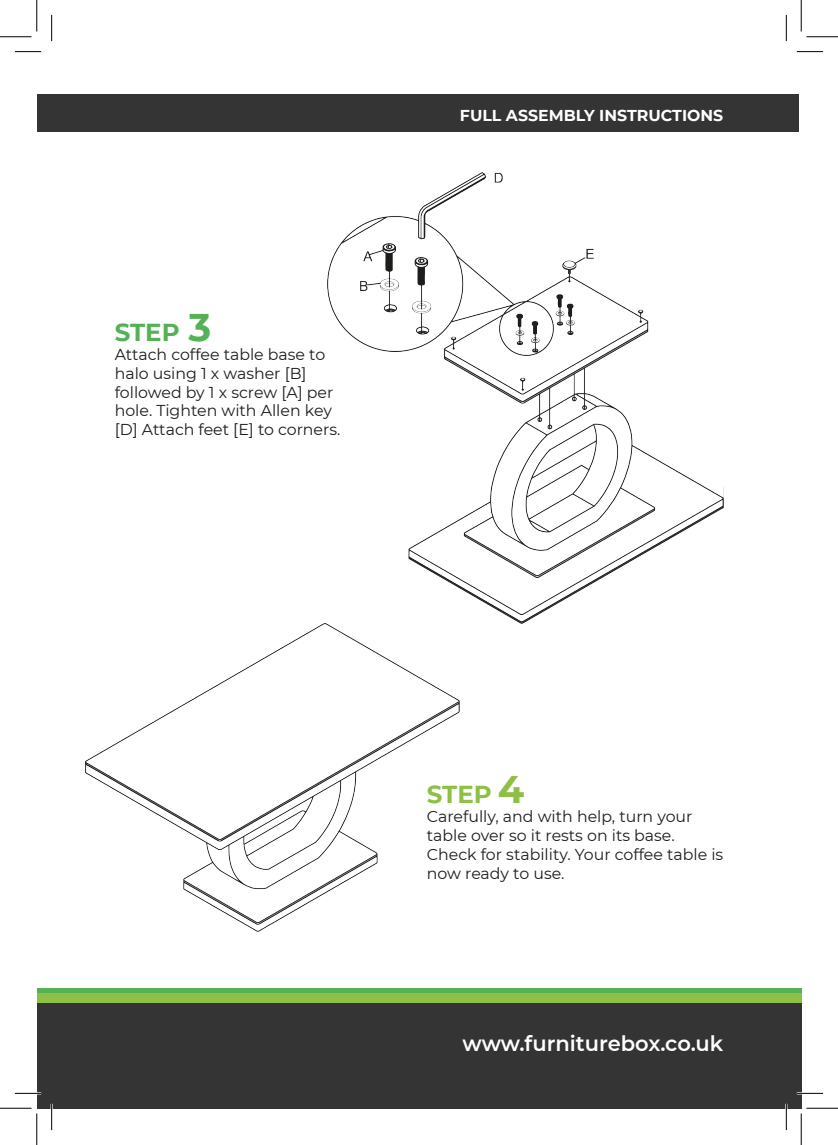
<style>
.page{position:relative;width:838px;height:1145px;background:#fff}
.page>*{position:absolute;margin:0;border:0;box-sizing:border-box;transform-origin:0 0}
.t1{font:700 24.5px "Montserrat";color:#54b155}
.t2{font:700 24.5px "Montserrat";color:#8ec045}
.t3{font:600 21px "Montserrat";color:#fff}
.t4{font:15.75px/18.9px "Montserrat";color:#1d1d1b}
.t5{font:700 15.75px "Montserrat";color:#fff}
.s1{font-size:38.5px}
</style>
<div class="page">
<div style="left:37px;top:988px;width:764px;height:105px;background:#54b155"></div>
<div style="left:37px;top:993px;width:764px;height:105px;background:#8ec045"></div>
<div style="left:37px;top:1003px;width:764px;height:105px;background:#343434"></div>
<div style="left:37px;top:94px;width:761px;height:38px;background:#343434"></div>
<img style="left:327px;top:172px;width:396px;height:451px">
<img style="left:85px;top:623px;width:375px;height:309px">
<hr style="left:15px;top:1092px;width:26px;height:2px;background:#fff">
<hr style="left:796px;top:1092px;width:27px;height:2px;background:#fff">
<hr style="left:51px;top:1104px;width:2px;height:26px;background:#fff">
<hr style="left:785px;top:1104px;width:2px;height:26px;background:#fff">
<svg style="left:15px;top:51px;width:26px;height:1px"></svg>
<svg style="left:796px;top:51px;width:27px;height:1px"></svg>
<svg style="left:15px;top:1093px;width:26px;height:1px"></svg>
<svg style="left:796px;top:1093px;width:27px;height:1px"></svg>
<svg style="left:51px;top:15px;width:1px;height:26px"></svg>
<svg style="left:51px;top:1104px;width:1px;height:26px"></svg>
<svg style="left:786px;top:15px;width:1px;height:26px"></svg>
<svg style="left:786px;top:1104px;width:1px;height:26px"></svg>
<hr style="left:0;top:36px;width:32px;height:1px;background:#000">
<hr style="left:806px;top:36px;width:31px;height:1px;background:#000">
<hr style="left:0;top:1108px;width:32px;height:1px;background:#000">
<hr style="left:806px;top:1108px;width:31px;height:1px;background:#000">
<hr style="left:36px;top:0;width:1px;height:31px;background:#000">
<hr style="left:36px;top:1113px;width:1px;height:32px;background:#000">
<hr style="left:800px;top:0;width:1px;height:31px;background:#000">
<hr style="left:800px;top:1113px;width:1px;height:32px;background:#000">
<p class="t1" style="left:115px;top:314px;width:98px">STEP <span class="s1">3</span></p>
<p class="t4" style="left:115px;top:344px;width:227px">Attach coffee table base to halo using 1 x washer [B] followed by 1 x screw [A] per hole. Tighten with Allen key [D] Attach feet [E] to corners.</p>
<p class="t5" style="left:460px;top:104px;width:265px">FULL ASSEMBLY INSTRUCTIONS</p>
<p class="t2" style="left:427px;top:777px;width:99px">STEP <span class="s1">4</span></p>
<p class="t4" style="left:427px;top:806px;width:298px">Carefully, and with help, turn your table over so it rests on its base.<br>Check for stability. Your coffee table is now ready to use.</p>
<p class="t3" style="left:462px;top:1028px;width:262px">www.furniturebox.co.uk</p>
</div>
